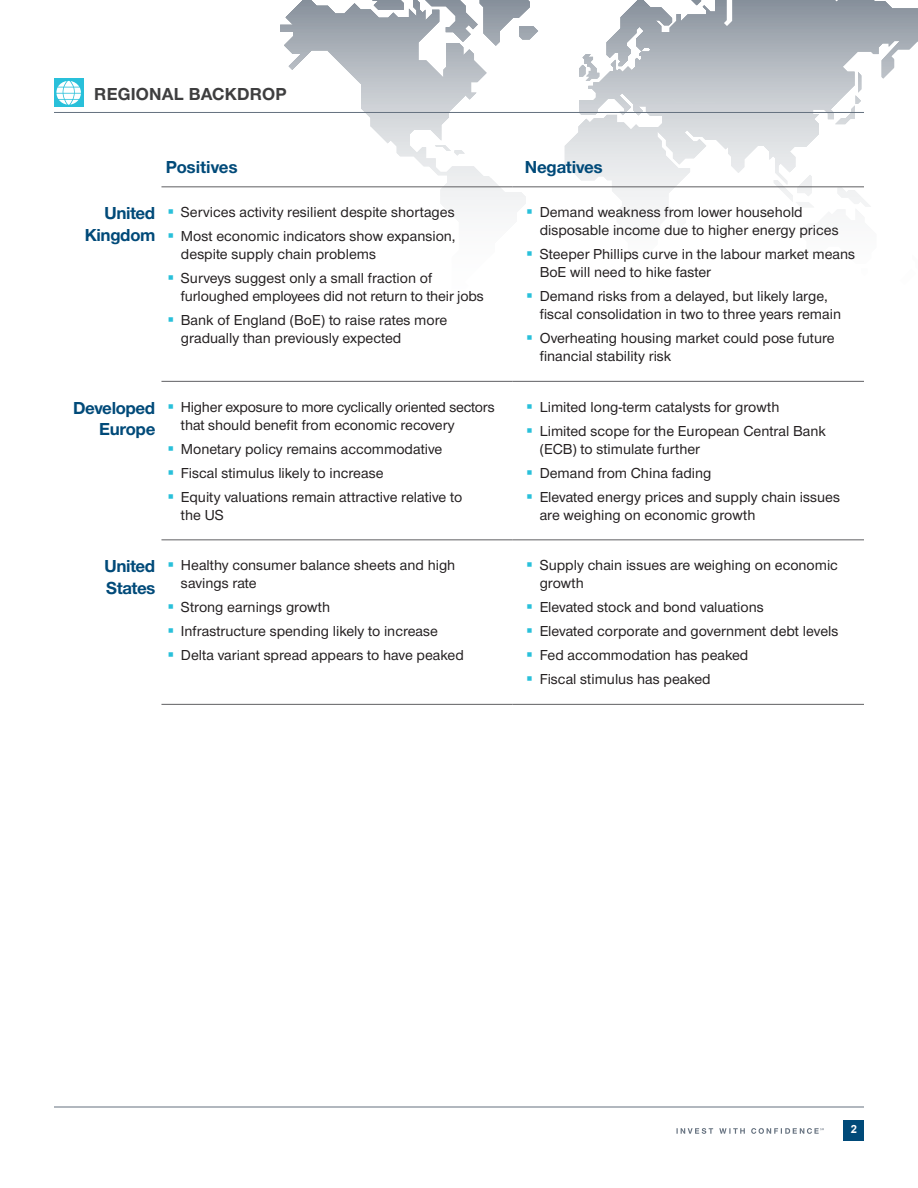
<style>
.page{position:relative;width:918px;height:1188px;background:#fff}
.page>*{position:absolute;margin:0;border:0;box-sizing:border-box;transform-origin:0 0}
.t1{font:700 18px/21.6px "Nimbus Sans Novus";letter-spacing:-.02em;color:#004a79;text-align:right}
.t2{font:700 18px "Nimbus Sans Novus";letter-spacing:.01em;color:#3e3e3f}
.t3{font:700 18px "Nimbus Sans Novus";color:#004a79}
.t4{font:500 15px/18px "Nimbus Sans Novus";color:#231f20}
.t5{font:700 11.25px "Arial";color:#fff}
.s1{color:#29c0da}
</style>
<div class="page">
<div style="left:844px;top:1121px;width:20px;height:20px;background:#004a79"></div>
<hr style="left:54px;top:1107px;width:810px;height:1px;background:#65717f">
<svg style="left:677px;top:1128px;width:147px;height:6px"></svg>
<svg style="left:244px;top:0;width:674px;height:211px"></svg>
<hr style="left:54px;top:112px;width:810px;height:1px;background:#65717f">
<div style="left:54px;top:79px;width:29px;height:28px;background:#29c0da"></div>
<svg style="left:56px;top:81px;width:25px;height:24px"></svg>
<hr style="left:161px;top:186px;width:352px;height:1px;background:#5f5f62">
<hr style="left:513px;top:186px;width:351px;height:1px;background:#5f5f62">
<hr style="left:161px;top:381px;width:352px;height:1px;background:#5f5f62">
<hr style="left:513px;top:381px;width:351px;height:1px;background:#5f5f62">
<hr style="left:161px;top:539px;width:352px;height:1px;background:#5f5f62">
<hr style="left:513px;top:539px;width:351px;height:1px;background:#5f5f62">
<hr style="left:161px;top:704px;width:352px;height:1px;background:#5f5f62">
<hr style="left:513px;top:704px;width:351px;height:1px;background:#5f5f62">
<p class="t2" style="left:94px;top:82px;width:194px">REGIONAL BACKDROP</p>
<p class="t3" style="left:166px;top:155px;width:73px">Positives</p>
<p class="t1" style="left:525px;top:156px;width:79px">Negatives</p>
<p class="t1" style="left:85px;top:201px;width:72px">United<br>Kingdom</p>
<p class="t4" style="left:167px;top:202px;width:289px"><span class="s1">▪</span> Services activity resilient despite shortages</p>
<p class="t4" style="left:181px;top:226px;width:276px;text-indent:-14px"><span class="s1">▪</span> Most economic indicators show expansion, despite supply chain problems</p>
<p class="t4" style="left:181px;top:268px;width:304px;text-indent:-14px"><span class="s1">▪</span> Surveys suggest only a small fraction of furloughed employees did not return to their jobs</p>
<p class="t4" style="left:181px;top:310px;width:268px;text-indent:-14px"><span class="s1">▪</span> Bank of England (BoE) to raise rates more gradually than previously expected</p>
<p class="t1" style="left:73px;top:396px;width:84px">Developed<br>Europe</p>
<p class="t4" style="left:181px;top:397px;width:315px;text-indent:-14px"><span class="s1">▪</span> Higher exposure to more cyclically oriented sectors that should benefit from economic recovery</p>
<p class="t4" style="left:167px;top:439px;width:276px"><span class="s1">▪</span> Monetary policy remains accommodative</p>
<p class="t4" style="left:167px;top:463px;width:218px"><span class="s1">▪</span> Fiscal stimulus likely to increase</p>
<p class="t4" style="left:181px;top:487px;width:283px;text-indent:-14px"><span class="s1">▪</span> Equity valuations remain attractive relative to the US</p>
<p class="t1" style="left:105px;top:555px;width:52px;text-align:left">United<br>States</p>
<p class="t4" style="left:181px;top:555px;width:276px;text-indent:-14px"><span class="s1">▪</span> Healthy consumer balance sheets and high savings rate</p>
<p class="t4" style="left:167px;top:597px;width:164px"><span class="s1">▪</span> Strong earnings growth</p>
<p class="t4" style="left:167px;top:621px;width:272px"><span class="s1">▪</span> Infrastructure spending likely to increase</p>
<p class="t4" style="left:167px;top:645px;width:298px"><span class="s1">▪</span> Delta variant spread appears to have peaked</p>
<p class="t4" style="left:540px;top:202px;width:300px;text-indent:-14px"><span class="s1">▪</span> Demand weakness from lower household disposable income due to higher energy prices</p>
<p class="t4" style="left:540px;top:244px;width:317px;text-indent:-14px"><span class="s1">▪</span> Steeper Phillips curve in the labour market means<br>BoE will need to hike faster</p>
<p class="t4" style="left:540px;top:286px;width:303px;text-indent:-14px"><span class="s1">▪</span> Demand risks from a delayed, but likely large, fiscal consolidation in two to three years remain</p>
<p class="t4" style="left:540px;top:328px;width:297px;text-indent:-14px"><span class="s1">▪</span> Overheating housing market could pose future financial stability risk</p>
<p class="t4" style="left:526px;top:397px;width:255px"><span class="s1">▪</span> Limited long‑term catalysts for growth</p>
<p class="t4" style="left:540px;top:421px;width:288px;text-indent:-14px"><span class="s1">▪</span> Limited scope for the European Central Bank (ECB) to stimulate further</p>
<p class="t4" style="left:526px;top:463px;width:187px"><span class="s1">▪</span> Demand from China fading</p>
<p class="t4" style="left:540px;top:487px;width:302px;text-indent:-14px"><span class="s1">▪</span> Elevated energy prices and supply chain issues are weighing on economic growth</p>
<p class="t4" style="left:540px;top:555px;width:300px;text-indent:-14px"><span class="s1">▪</span> Supply chain issues are weighing on economic growth</p>
<p class="t4" style="left:526px;top:597px;width:239px"><span class="s1">▪</span> Elevated stock and bond valuations</p>
<p class="t4" style="left:526px;top:621px;width:314px"><span class="s1">▪</span> Elevated corporate and government debt levels</p>
<p class="t4" style="left:526px;top:645px;width:224px"><span class="s1">▪</span> Fed accommodation has peaked</p>
<p class="t4" style="left:526px;top:669px;width:186px"><span class="s1">▪</span> Fiscal stimulus has peaked</p>
<p class="t5" style="left:851px;top:1122px;width:8px">2</p>
</div>
